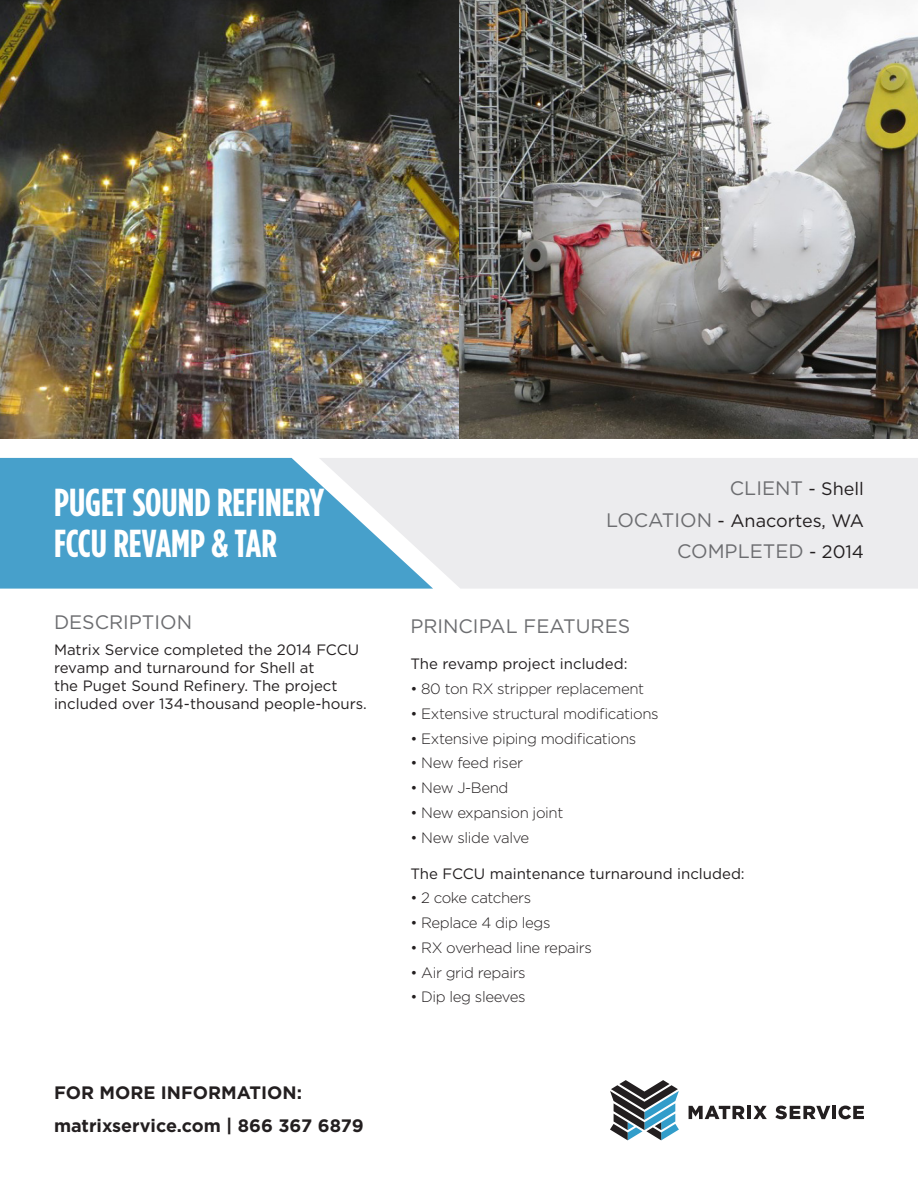
<style>
.page{position:relative;width:918px;height:1188px;background:#fff}
.page>*{position:absolute;margin:0;border:0;box-sizing:border-box;transform-origin:0 0}
.Project_Summary_Titl{font:700 39px "Gotham Condensed";color:#fff}
.Project_Summary_Acce{font:19.5px "Gotham";color:#6c6d70}
.Project_Summary_Head{font:19.5px "Gotham";color:#6c6d70}
.Project_Summary_Acce-2{font:700 18px "Gotham";color:#231f20}
.Project_Summary_Acce-3{font:18px "Gotham";color:#231f20}
.t1{font:300 15px "Gotham";letter-spacing:-.025em;color:#231f20}
.Project_Summary_Para{font:15px/18px "Gotham";color:#231f20}
.s1{font-size:18px;color:#231f20}
.s2{font-size:19.5px;color:#6c6d70}
</style>
<div class="page">
<img style="left:0;top:0;width:918px;height:438px">
<div style="left:0;top:458px;width:319px;height:131px;background:#47a0cb"></div>
<svg style="left:319px;top:458px;width:599px;height:131px;background:#e0e7ec"></svg>
<svg style="left:689px;top:1106px;width:56px;height:13px"></svg>
<hr style="left:747px;top:1106px;width:4px;height:13px;background:#231f20">
<svg style="left:753px;top:1106px;width:14px;height:13px"></svg>
<svg style="left:775px;top:1106px;width:55px;height:13px"></svg>
<hr style="left:832px;top:1106px;width:4px;height:13px;background:#231f20">
<svg style="left:838px;top:1106px;width:26px;height:13px"></svg>
<svg style="left:610px;top:1080px;width:69px;height:60px"></svg>
<p class="Project_Summary_Titl" style="left:54px;top:481px;width:272px">PUGET SOUND REFINERY</p>
<p class="Project_Summary_Titl" style="left:54px;top:521px;width:225px">FCCU REVAMP &amp; TAR</p>
<p class="Project_Summary_Head" style="left:54px;top:610px;width:140px">DESCRIPTION</p>
<p class="Project_Summary_Para" style="left:54px;top:640px;width:314px">Matrix Service completed the 2014 FCCU revamp and turnaround for Shell at<br>the Puget Sound Refinery. The project included over 134-thousand people-hours.</p>
<p class="Project_Summary_Acce-2" style="left:54px;top:1080px;width:250px">FOR MORE INFORMATION:</p>
<p class="Project_Summary_Acce-2" style="left:54px;top:1113px;width:311px">matrixservice.com | 866 367 6879</p>
<p class="Project_Summary_Acce" style="left:730px;top:476px;width:136px">CLIENT <span class="s1">- Shell</span></p>
<p class="Project_Summary_Acce-3" style="left:606px;top:509px;width:259px"><span class="s2">LOCATION</span> - Anacortes, WA</p>
<p class="Project_Summary_Acce" style="left:677px;top:539px;width:188px">COMPLETED <span class="s1">- 2014</span></p>
<p class="Project_Summary_Acce" style="left:410px;top:614px;width:221px">PRINCIPAL FEATURES</p>
<p class="Project_Summary_Para" style="left:410px;top:655px;width:219px">The revamp project included:</p>
<p class="t1" style="left:410px;top:679px;width:235px">• 80 ton RX stripper replacement</p>
<p class="t1" style="left:410px;top:704px;width:250px">• Extensive structural modifications</p>
<p class="t1" style="left:410px;top:729px;width:227px">• Extensive piping modifications</p>
<p class="t1" style="left:410px;top:754px;width:114px">• New feed riser</p>
<p class="t1" style="left:410px;top:778px;width:100px">• New J-Bend</p>
<p class="t1" style="left:410px;top:803px;width:155px">• New expansion joint</p>
<p class="t1" style="left:410px;top:828px;width:121px">• New slide valve</p>
<p class="Project_Summary_Para" style="left:410px;top:864px;width:336px">The FCCU maintenance turnaround included:</p>
<p class="t1" style="left:410px;top:889px;width:122px">• 2 coke catchers</p>
<p class="t1" style="left:410px;top:913px;width:142px">• Replace 4 dip legs</p>
<p class="t1" style="left:410px;top:938px;width:183px">• RX overhead line repairs</p>
<p class="t1" style="left:410px;top:963px;width:117px">• Air grid repairs</p>
<p class="t1" style="left:410px;top:988px;width:117px">• Dip leg sleeves</p>
</div>
